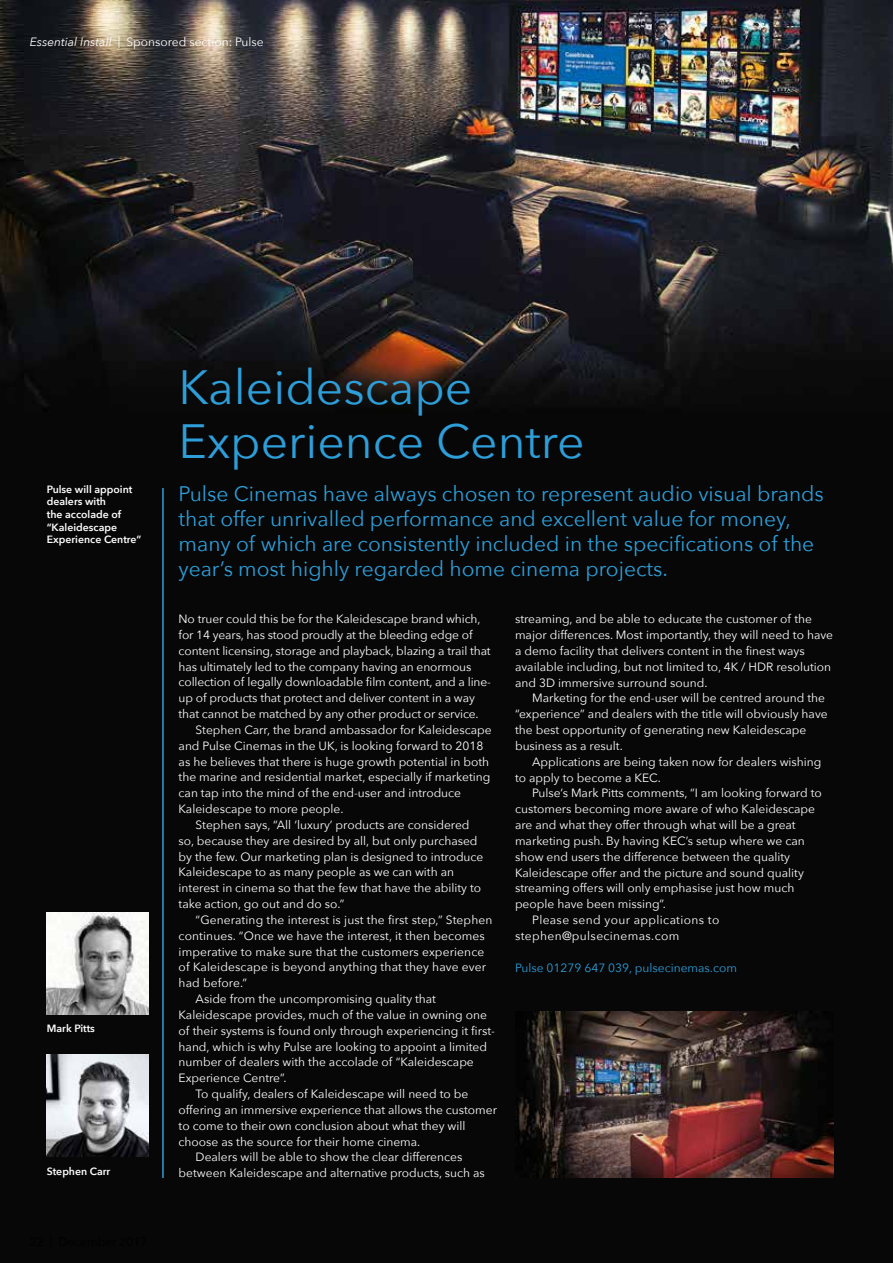
<style>
.page{position:relative;width:893px;height:1263px;background:#fff}
.page>*{position:absolute;margin:0;border:0;box-sizing:border-box;transform-origin:0 0}
.t1{font:48px/54px "Avenir Next";color:#2e9ed9}
.t2{font:21px/25.2px "Avenir Next";color:#2e9ed9}
.t3{font:12px/15.9px "Avenir Next";color:#fff}
.t4{font:12px "Avenir Next";letter-spacing:.03em;color:#fff}
.t5{font:12px "Avenir Next";color:#2e9ed9}
.t6{font:600 10.5px/12.6px "Avenir Next";color:#fff}
.s1{font-style:italic}
</style>
<div class="page">
<img style="left:0;top:0;width:893px;height:1263px">
<hr style="left:162px;top:488px;width:2px;height:690px;background:#2e9ed9">
<img style="left:515px;top:1011px;width:318px;height:167px">
<img style="left:47px;top:912px;width:102px;height:102px">
<img style="left:47px;top:1054px;width:102px;height:103px">
<p class="t3" style="left:30px;top:34px;width:236px"><span class="s1">Essential Install |</span> Sponsored section: Pulse</p>
<p class="t6" style="left:47px;top:482px;width:96px">Pulse will appoint dealers with<br>the accolade of “Kaleidescape<br>Experience Centre”</p>
<p class="t6" style="left:47px;top:1022px;width:50px">Mark Pitts</p>
<p class="t6" style="left:47px;top:1164px;width:65px">Stephen Carr</p>
<h1 class="t1" style="left:179px;top:359px;width:408px">Kaleidescape<br>Experience Centre</h1>
<p class="t2" style="left:179px;top:480px;width:647px">Pulse Cinemas have always chosen to represent audio visual brands that offer unrivalled performance and excellent value for money, many of which are consistently included in the specifications of the year’s most highly regarded home cinema projects.</p>
<p class="t3" style="left:179px;top:610px;width:314px">No truer could this be for the Kaleidescape brand which, for 14 years, has stood proudly at the bleeding edge of content licensing, storage and playback, blazing a trail that has ultimately led to the company having an enormous collection of legally downloadable film content, and a line&shy;up of products that protect and deliver content in a way that cannot be matched by any other product or service.</p>
<p class="t3" style="left:196px;top:721px;width:298px">Stephen Carr, the brand ambassador for Kaleidescape</p>
<p class="t3" style="left:179px;top:737px;width:306px">and Pulse Cinemas in the UK, is looking forward to 2018</p>
<p class="t3" style="left:179px;top:753px;width:312px">as he believes that there is huge growth potential in both</p>
<p class="t3" style="left:179px;top:769px;width:313px">the marine and residential market, especially if marketing</p>
<p class="t3" style="left:179px;top:785px;width:284px">can tap into the mind of the end-user and introduce</p>
<p class="t3" style="left:179px;top:800px;width:166px">Kaleidescape to more people.</p>
<p class="t3" style="left:196px;top:816px;width:275px">Stephen says, “All ‘luxury’ products are considered</p>
<p class="t3" style="left:179px;top:832px;width:300px">so, because they are desired by all, but only purchased</p>
<p class="t3" style="left:179px;top:848px;width:306px">by the few. Our marketing plan is designed to introduce</p>
<p class="t3" style="left:179px;top:864px;width:277px">Kaleidescape to as many people as we can with an</p>
<p class="t3" style="left:179px;top:880px;width:304px">interest in cinema so that the few that have the ability to</p>
<p class="t3" style="left:179px;top:895px;width:167px">take action, go out and do so.”</p>
<p class="t3" style="left:196px;top:911px;width:298px">“Generating the interest is just the first step,” Stephen</p>
<p class="t3" style="left:179px;top:927px;width:308px">continues. “Once we have the interest, it then becomes</p>
<p class="t3" style="left:179px;top:943px;width:307px">imperative to make sure that the customers experience</p>
<p class="t3" style="left:179px;top:959px;width:309px">of Kaleidescape is beyond anything that they have ever</p>
<p class="t3" style="left:179px;top:974px;width:70px">had before.”</p>
<p class="t3" style="left:196px;top:990px;width:242px">Aside from the uncompromising quality that</p>
<p class="t3" style="left:179px;top:1006px;width:310px">Kaleidescape provides, much of the value in owning one</p>
<p class="t3" style="left:179px;top:1022px;width:318px">of their systems is found only through experiencing it first-</p>
<p class="t3" style="left:179px;top:1038px;width:310px">hand, which is why Pulse are looking to appoint a limited</p>
<p class="t3" style="left:179px;top:1054px;width:297px">number of dealers with the accolade of “Kaleidescape</p>
<p class="t3" style="left:179px;top:1069px;width:109px">Experience Centre”.</p>
<p class="t3" style="left:196px;top:1085px;width:274px">To qualify, dealers of Kaleidescape will need to be</p>
<p class="t3" style="left:179px;top:1101px;width:320px">offering an immersive experience that allows the customer</p>
<p class="t3" style="left:179px;top:1117px;width:288px">to come to their own conclusion about what they will</p>
<p class="t3" style="left:179px;top:1133px;width:243px">choose as the source for their home cinema.</p>
<p class="t3" style="left:196px;top:1149px;width:268px">Dealers will be able to show the clear differences</p>
<p class="t3" style="left:179px;top:1164px;width:308px">between Kaleidescape and alternative products, such as</p>
<p class="t3" style="left:515px;top:611px;width:320px">streaming, and be able to educate the customer of the major differences. Most importantly, they will need to have a demo facility that delivers content in the finest ways available including, but not limited to, 4K / HDR resolution and 3D immersive surround sound.</p>
<p class="t3" style="left:515px;top:690px;width:314px;text-indent:17px">Marketing for the end-user will be centred around the “experience” and dealers with the title will obviously have the best opportunity of generating new Kaleidescape business as a result.</p>
<p class="t3" style="left:515px;top:753px;width:308px;text-indent:17px">Applications are being taken now for dealers wishing to apply to become a KEC.</p>
<p class="t3" style="left:532px;top:785px;width:291px">Pulse’s Mark Pitts comments, “I am looking forward to</p>
<p class="t3" style="left:515px;top:800px;width:302px">customers becoming more aware of who Kaleidescape</p>
<p class="t3" style="left:515px;top:816px;width:282px">are and what they offer through what will be a great</p>
<p class="t3" style="left:515px;top:832px;width:291px">marketing push. By having KEC’s setup where we can</p>
<p class="t3" style="left:515px;top:848px;width:277px">show end users the difference between the quality</p>
<p class="t3" style="left:515px;top:864px;width:290px">Kaleidescape offer and the picture and sound quality</p>
<p class="t3" style="left:515px;top:880px;width:281px">streaming offers will only emphasise just how much</p>
<p class="t3" style="left:515px;top:895px;width:152px">people have been missing”.</p>
<p class="t4" style="left:532px;top:910px;width:189px">Please send your applications to</p>
<p class="t4" style="left:515px;top:925px;width:166px">stephen@pulsecinemas.com</p>
<p class="t5" style="left:515px;top:957px;width:223px">Pulse 01279 647 039, pulsecinemas.com</p>
</div>
